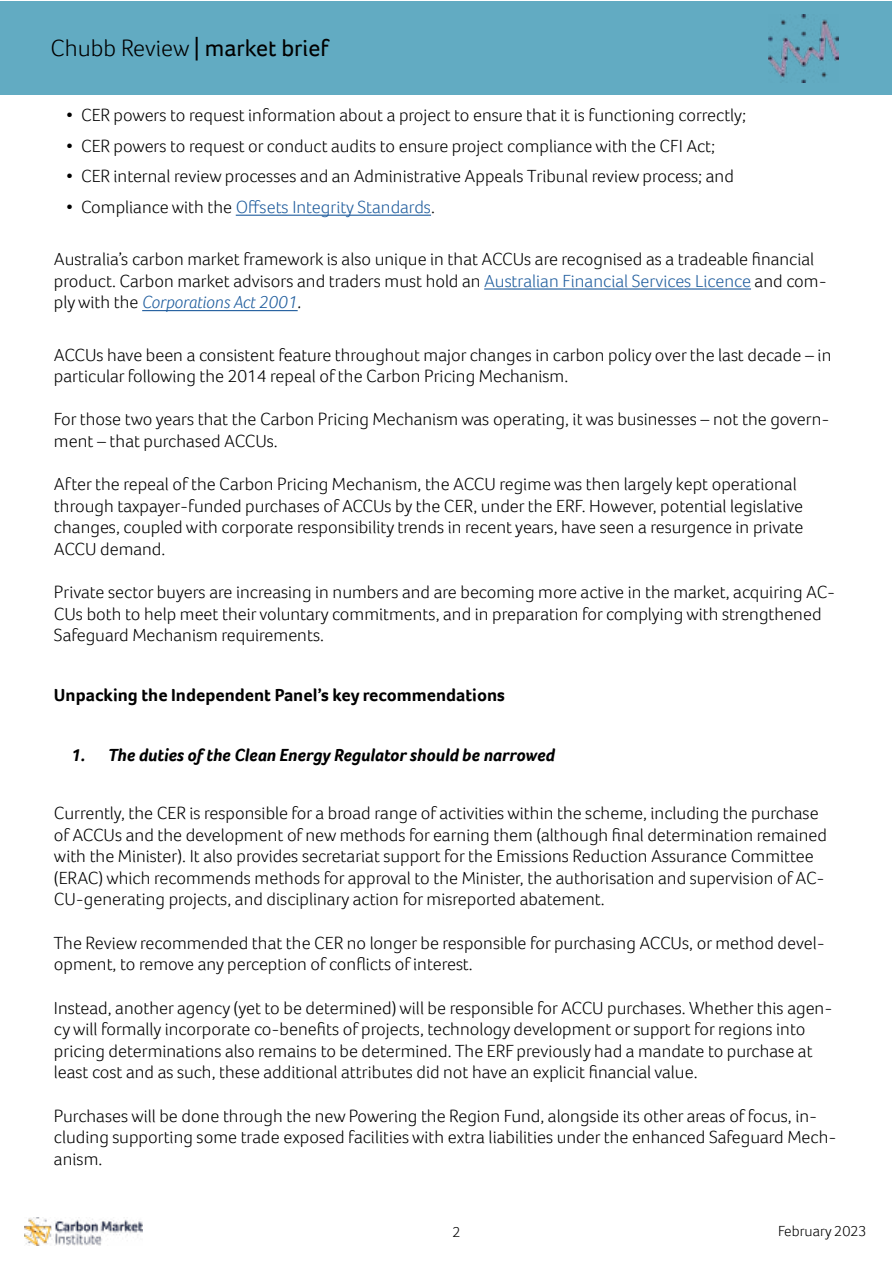
<style>
.page{position:relative;width:893px;height:1263px;background:#fff}
.page>*{position:absolute;margin:0;border:0;box-sizing:border-box;transform-origin:0 0}
.t1{font:24px "Foco";color:#000}
.t2{font:300 18px/21.6px "Foco";color:#000}
.t3{font:italic 700 18px "Foco";color:#000}
.t4{font:700 18px "Foco";color:#000}
.t5{font:300 18px "Foco";color:#215e9e}
.t6{font:300 15px "Foco";color:#000}
.s1{font-weight:300}
.s2{color:#000}
.s3{color:#215e9e}
.s4{font-style:italic;color:#215e9e}
.s5{font-style:italic}
</style>
<div class="page">
<div style="left:1px;top:1px;width:891px;height:93px;background:#62abc2"></div>
<img style="left:769px;top:14px;width:70px;height:68px">
<img style="left:25px;top:1217px;width:117px;height:29px">
<hr style="left:236px;top:215px;width:195px;height:1px;background:#215e9e">
<hr style="left:484px;top:288px;width:267px;height:2px;background:#215e9e">
<hr style="left:142px;top:310px;width:156px;height:1px;background:#215e9e">
<h1 class="t1" style="left:50px;top:32px;width:279px"><span class="s1">Chubb Review</span> | market brief</h1>
<p class="t2" style="left:66px;top:104px;width:682px">• CER powers to request information about a project to ensure that it is functioning correctly;</p>
<p class="t2" style="left:66px;top:135px;width:650px">• CER powers to request or conduct audits to ensure project compliance with the CFI Act;</p>
<p class="t2" style="left:66px;top:165px;width:669px">• CER internal review processes and an Administrative Appeals Tribunal review process; and</p>
<p class="t5" style="left:66px;top:195px;width:370px"><span class="s2">• Compliance with the</span> Offsets Integrity Standards<span class="s2">.</span></p>
<p class="t2" style="left:54px;top:248px;width:774px">Australia’s carbon market framework is also unique in that ACCUs are recognised as a tradeable financial product. Carbon market advisors and traders must hold an <span class="s3">Australian Financial Services Licence</span> and com&shy;ply with the <span class="s4">Corporations Act 2001</span><span class="s5">.</span></p>
<p class="t2" style="left:54px;top:343px;width:779px">ACCUs have been a consistent feature throughout major changes in carbon policy over the last decade – in particular following the 2014 repeal of the Carbon Pricing Mechanism.</p>
<p class="t2" style="left:54px;top:408px;width:777px">For those two years that the Carbon Pricing Mechanism was operating, it was businesses – not the govern&shy;ment – that purchased ACCUs.</p>
<p class="t2" style="left:54px;top:473px;width:751px">After the repeal of the Carbon Pricing Mechanism, the ACCU regime was then largely kept operational through taxpayer-funded purchases of ACCUs by the CER, under the ERF. However, potential legislative changes, coupled with corporate responsibility trends in recent years, have seen a resurgence in private ACCU demand.</p>
<p class="t2" style="left:54px;top:581px;width:782px">Private sector buyers are increasing in numbers and are becoming more active in the market, acquiring AC-<br>CUs both to help meet their voluntary commitments, and in preparation for complying with strengthened<br>Safeguard Mechanism requirements.</p>
<p class="t4" style="left:54px;top:683px;width:452px">Unpacking the Independent Panel’s key recommendations</p>
<p class="t3" style="left:71px;top:743px;width:485px">1. The duties of the Clean Energy Regulator should be narrowed</p>
<p class="t2" style="left:54px;top:802px;width:774px">Currently, the CER is responsible for a broad range of activities within the scheme, including the purchase of ACCUs and the development of new methods for earning them (although final determination remained with the Minister). It also provides secretariat support for the Emissions Reduction Assurance Committee (ERAC) which recommends methods for approval to the Minister, the authorisation and supervision of AC-CU-generating projects, and disciplinary action for misreported abatement.</p>
<p class="t2" style="left:54px;top:932px;width:772px">The Review recommended that the CER no longer be responsible for purchasing ACCUs, or method devel&shy;opment, to remove any perception of conflicts of interest.</p>
<p class="t2" style="left:54px;top:996px;width:780px">Instead, another agency (yet to be determined) will be responsible for ACCU purchases. Whether this agen&shy;cy will formally incorporate co-benefits of projects, technology development or support for regions into pricing determinations also remains to be determined. The ERF previously had a mandate to purchase at least cost and as such, these additional attributes did not have an explicit financial value.</p>
<p class="t2" style="left:54px;top:1104px;width:784px">Purchases will be done through the new Powering the Region Fund, alongside its other areas of focus, in&shy;cluding supporting some trade exposed facilities with extra liabilities under the enhanced Safeguard Mech&shy;anism.</p>
<p class="t6" style="left:452px;top:1222px;width:10px">2</p>
<p class="t6" style="left:778px;top:1221px;width:90px">February 2023</p>
</div>
